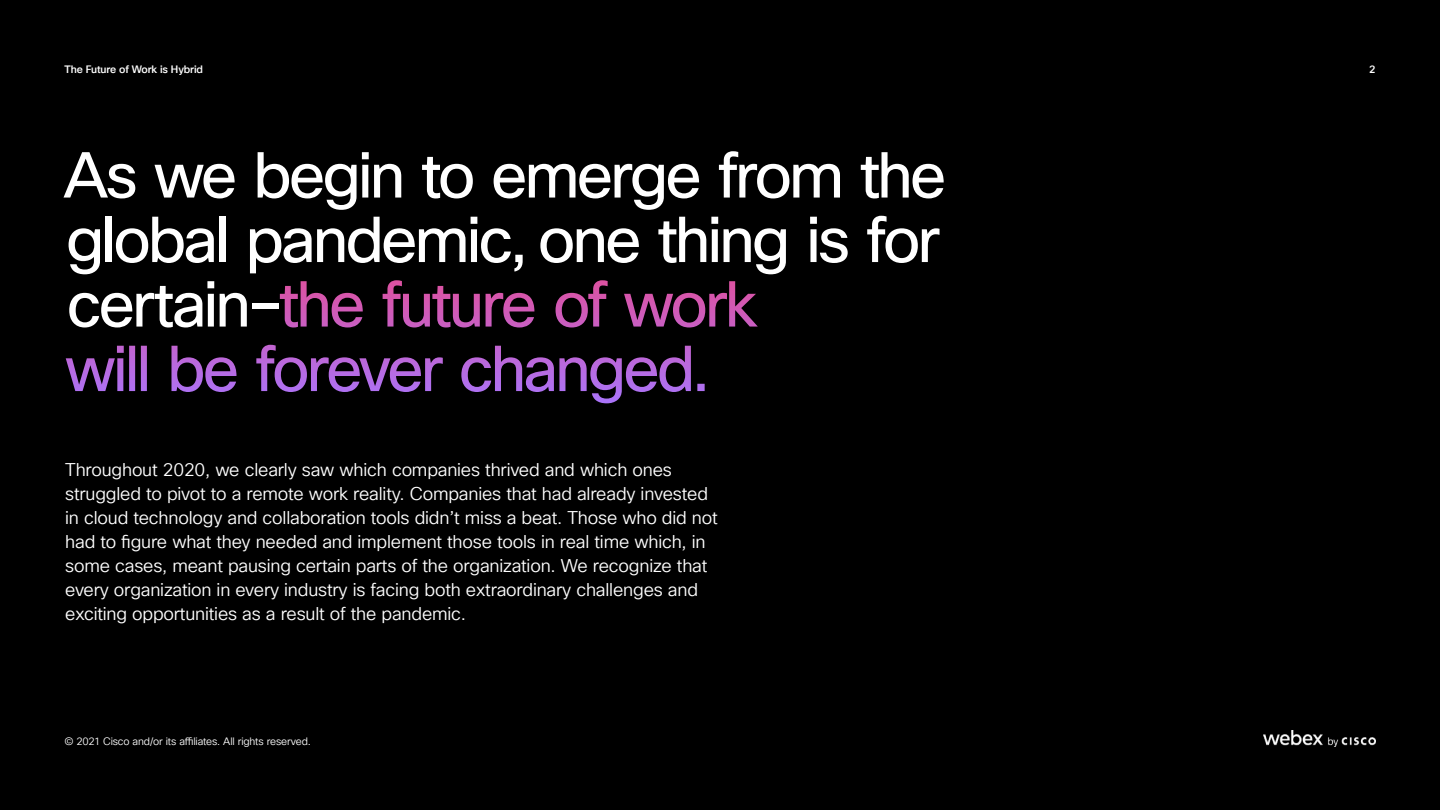
<style>
.page{position:relative;width:1440px;height:810px;background:#000}
.page>*{position:absolute;margin:0;border:0;box-sizing:border-box;transform-origin:0 0}
.t1{font:63px/64.5px "Cisco Sans TT";letter-spacing:-.045em;color:#fff}
.t2{font:18px/24px "Cisco Sans TT Light";letter-spacing:-.01em;color:#fff}
.t3{font:10.5px "Cisco Sans TT Light";letter-spacing:-.015em;color:#fff}
.t4{font:500 10.5px "Cisco Sans TT";letter-spacing:-.01em;color:#fff}
</style>
<div class="page">
<img style="left:1263px;top:730px;width:113px;height:16px">
<p class="t4" style="left:64px;top:62px;width:140px">The Future of Work is Hybrid</p>
<p class="t4" style="left:1369px;top:62px;width:8px">2</p>
<h1 class="t1" style="left:64px;top:145px;width:884px">As we begin to emerge from the global pandemic, one thing is for certain–the future of work<br>will be forever changed.</h1>
<p class="t2" style="left:65px;top:458px;width:654px">Throughout 2020, we clearly saw which companies thrived and which ones struggled to pivot to a remote work reality. Companies that had already invested in cloud technology and collaboration tools didn’t miss a beat. Those who did not had to figure what they needed and implement those tools in real time which, in some cases, meant pausing certain parts of the organization. We recognize that every organization in every industry is facing both extraordinary challenges and exciting opportunities as a result of the pandemic.</p>
<p class="t3" style="left:64px;top:734px;width:248px">© 2021 Cisco and/or its affiliates. All rights reserved.</p>
</div>
